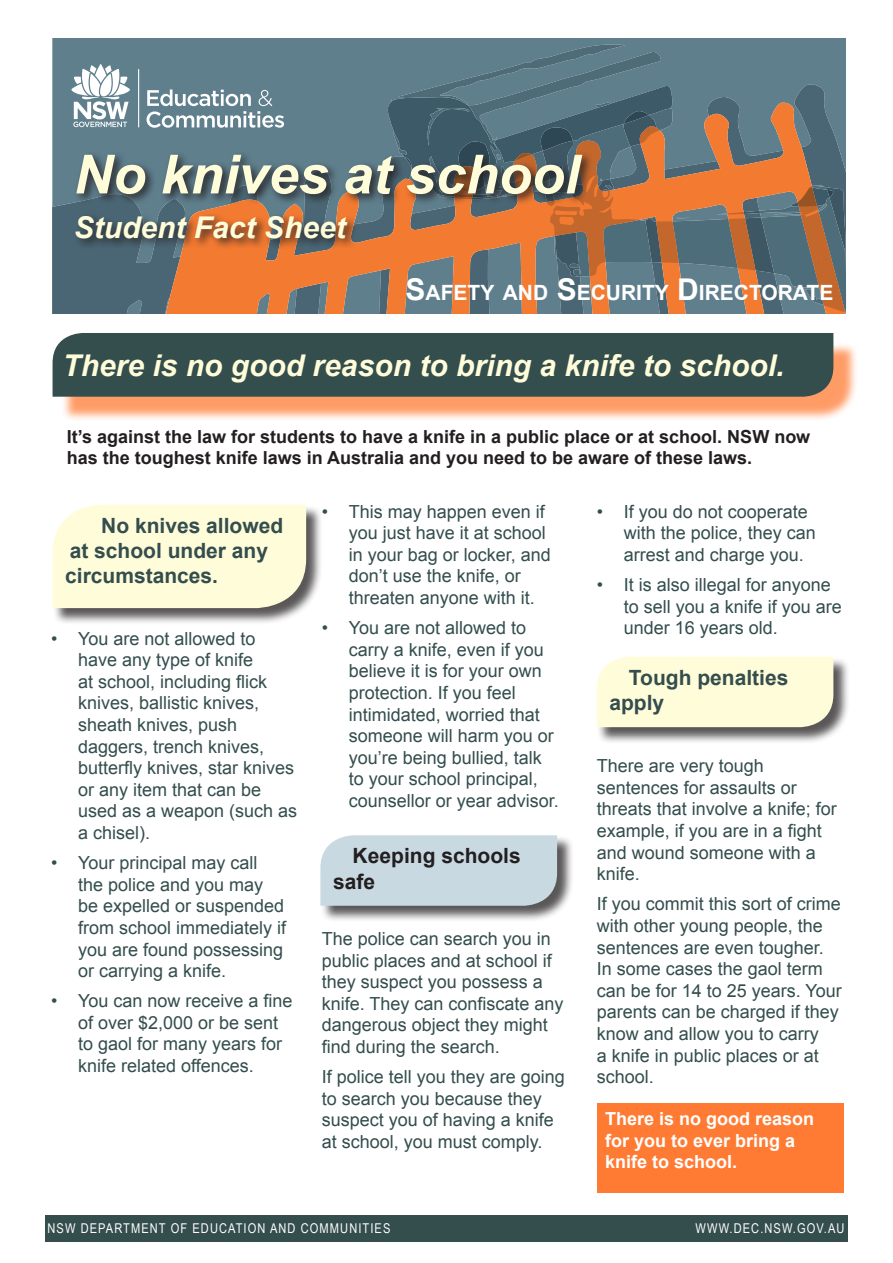
<style>
.page{position:relative;width:893px;height:1263px;background:#fff}
.page>*{position:absolute;margin:0;border:0;box-sizing:border-box;transform-origin:0 0}
.Heading_1{font:italic 700 54px "Arial";color:#fffcda}
.Paragraph_Style_1_1{font:italic 700 30px "Arial";color:#fffcda}
.Heading_2{font:italic 700 30px "Arial";color:#fffcda}
.Paragraph_Style_1_1-2{font:700 21px/25.2px "Arial";color:#344d4d}
.S_SD_Heading{font:700 21px "Arial";color:#fff}
.Paragraph_Style_1_1-3{font:700 21px/25.2px "Arial";color:#231f20}
.Paragraph_Style_2{font:18px/21.6px "Arial";color:#344d4d}
.Paragraph_Style_3{font:700 18px/21.6px "Arial";color:#231f20}
.Paragraph_Style_2-2{font:700 18px/21.6px "Arial";color:#fff}
.t1{font:13.5px "Arial Narrow";letter-spacing:.08em;color:#fff}
.s1{font-size:30px}
</style>
<div class="page">
<div style="left:52px;top:38px;width:794px;height:46px;background:#5f7f8d"></div>
<svg style="left:52px;top:84px;width:794px;height:230px;background:#557381"></svg>
<svg style="left:166px;top:102px;width:680px;height:212px;background:#a07b62"></svg>
<svg style="left:454px;top:126px;width:391px;height:186px;background:#7a7771"></svg>
<svg style="left:387px;top:45px;width:447px;height:233px;background:#727370"></svg>
<svg style="left:147px;top:90px;width:137px;height:38px"></svg>
<hr style="left:138px;top:69px;width:1px;height:58px;background:#fff">
<svg style="left:71px;top:64px;width:59px;height:63px"></svg>
<div style="left:62px;top:342px;width:797px;height:80px;background:#ff7b33;opacity:.75"></div>
<div style="left:53px;top:333px;width:780px;height:64px;background:#344d4d"></div>
<div style="left:72px;top:151px;width:522px;height:100px;background:#231f20;opacity:.9"></div>
<div style="left:53px;top:505px;width:270px;height:120px;background:#231f20;opacity:.75"></div>
<div style="left:52px;top:504px;width:254px;height:104px;background:#fffcda"></div>
<div style="left:321px;top:835px;width:253px;height:87px;background:#231f20;opacity:.75"></div>
<div style="left:320px;top:835px;width:237px;height:71px;background:#c9d9e2"></div>
<div style="left:597px;top:657px;width:253px;height:87px;background:#231f20;opacity:.75"></div>
<div style="left:597px;top:657px;width:236px;height:70px;background:#fffcda"></div>
<div style="left:597px;top:1103px;width:246px;height:89px;background:#ff7b33"></div>
<div style="left:45px;top:1215px;width:803px;height:26px;background:#344d4d"></div>
<p class="Heading_1" style="left:74px;top:138px;width:507px">No knives at school</p>
<p class="Heading_2" style="left:74px;top:207px;width:273px">Student Fact Sheet</p>
<p class="S_SD_Heading" style="left:406px;top:278px;width:429px"><span class="s1">S</span>AFETY AND <span class="s1">S</span>ECURITY <span class="s1">D</span> IRECTORATE</p>
<p class="Paragraph_Style_1_1" style="left:63px;top:345px;width:723px">There is no good reason to bring a knife to school.</p>
<p class="Paragraph_Style_3" style="left:67px;top:426px;width:745px">It’s against the law for students to have a knife in a public place or at school. NSW now has the toughest knife laws in Australia and you need to be aware of these laws.</p>
<p class="Paragraph_Style_1_1-2" style="left:65px;top:513px;width:220px;text-indent:36px">No knives allowed at school under any circumstances.</p>
<p class="Paragraph_Style_2" style="left:78px;top:628px;width:221px;text-indent:-27px">• You are not allowed to have any type of knife<br>at school, including flick knives, ballistic knives, sheath knives, push daggers, trench knives, butterfly knives, star knives or any item that can be used as a weapon (such as a chisel).</p>
<p class="Paragraph_Style_2" style="left:78px;top:852px;width:210px;text-indent:-27px">• Your principal may call the police and you may be expelled or suspended from school immediately if you are found possessing or carrying a knife.</p>
<p class="Paragraph_Style_2" style="left:78px;top:990px;width:216px;text-indent:-27px">• You can now receive a fine of over $2,000 or be sent to gaol for many years for knife related offences.</p>
<p class="Paragraph_Style_2" style="left:349px;top:501px;width:204px;text-indent:-27px">• This may happen even if you just have it at school in your bag or locker, and don’t use the knife, or threaten anyone with it.</p>
<p class="Paragraph_Style_2" style="left:349px;top:617px;width:212px;text-indent:-27px">• You are not allowed to carry a knife, even if you believe it is for your own protection. If you feel intimidated, worried that someone will harm you or you’re being bullied, talk to your school principal, counsellor or year advisor.</p>
<p class="Paragraph_Style_1_1-3" style="left:333px;top:844px;width:189px;text-indent:20px">Keeping schools safe</p>
<p class="Paragraph_Style_2" style="left:322px;top:928px;width:243px">The police can search you in public places and at school if they suspect you possess a knife. They can confiscate any dangerous object they might find during the search.</p>
<p class="Paragraph_Style_2" style="left:322px;top:1066px;width:245px">If police tell you they are going to search you because they suspect you of having a knife at school, you must comply.</p>
<p class="Paragraph_Style_2" style="left:624px;top:501px;width:194px;text-indent:-27px">• If you do not cooperate with the police, they can arrest and charge you.</p>
<p class="Paragraph_Style_2" style="left:624px;top:574px;width:220px;text-indent:-27px">• It is also illegal for anyone to sell you a knife if you are under 16 years old.</p>
<p class="Paragraph_Style_1_1-2" style="left:609px;top:665px;width:180px;text-indent:20px">Tough penalties apply</p>
<p class="Paragraph_Style_2" style="left:597px;top:755px;width:242px">There are very tough sentences for assaults or threats that involve a knife; for example, if you are in a fight and wound someone with a knife.</p>
<p class="Paragraph_Style_2" style="left:597px;top:893px;width:247px">If you commit this sort of crime with other young people, the sentences are even tougher.<br>In some cases the gaol term can be for 14 to 25 years. Your parents can be charged if they know and allow you to carry<br>a knife in public places or at school.</p>
<p class="Paragraph_Style_2-2" style="left:605px;top:1108px;width:211px">There is no good reason for you to ever bring a knife to school.</p>
<p class="t1" style="left:48px;top:1218px;width:344px">NSW DEPARTMENT OF EDUCATION AND COMMUNITIES</p>
<p class="t1" style="left:696px;top:1218px;width:150px">WWW.DEC.NSW.GOV.AU</p>
</div>
